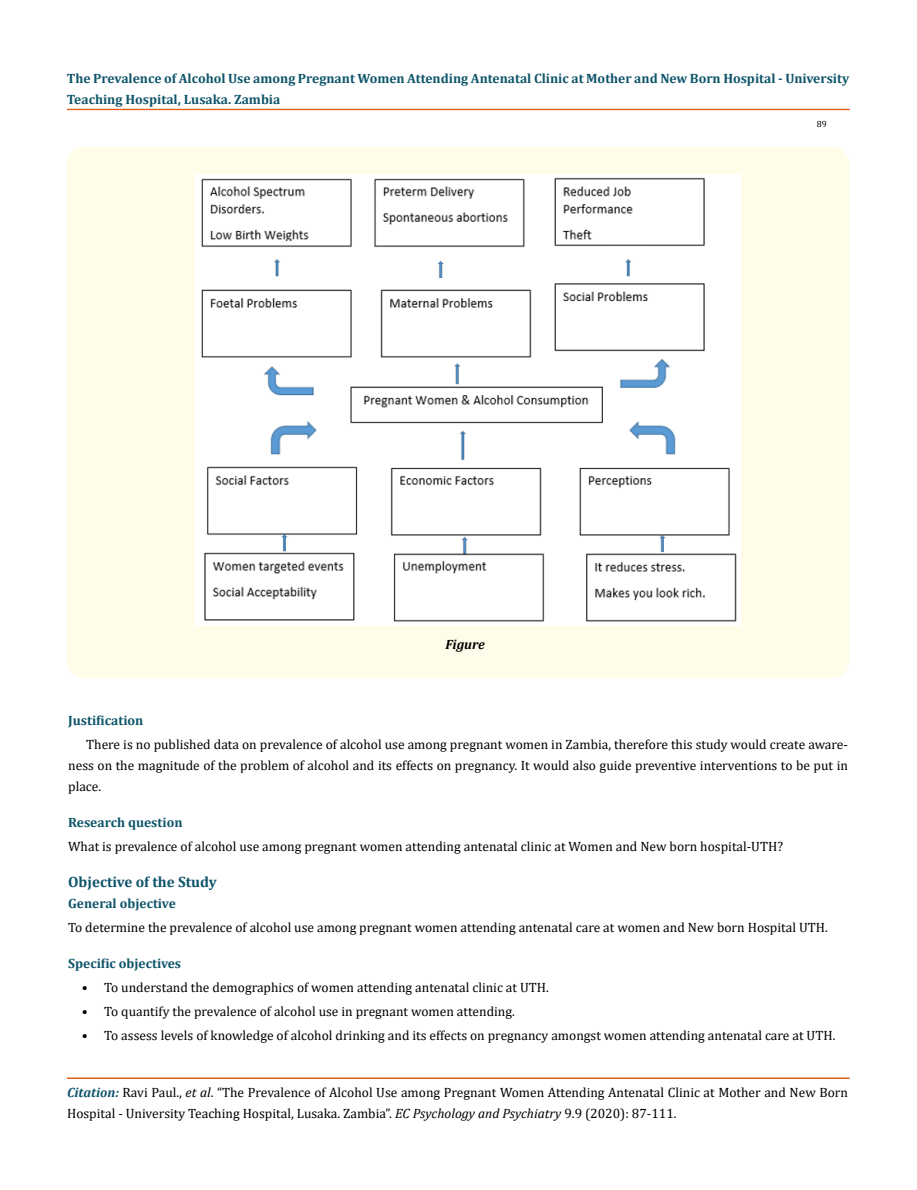
<style>
.page{position:relative;width:917px;height:1190px;background:#fff}
.page>*{position:absolute;margin:0;border:0;box-sizing:border-box;transform-origin:0 0}
.t1{font:700 15px "Cambria";color:#0e546a}
.t2{font:13.5px/21px "Cambria";color:#000}
.t3{font:700 13.5px/21px "Cambria";color:#0e546a}
.t4{font:italic 700 13.5px "Cambria";color:#000}
.t5{font:9px "Cambria";color:#000}
.s1{font-weight:700;font-style:italic;color:#0e546a}
.s2{font-style:italic}
</style>
<div class="page">
<div style="left:67px;top:109px;width:782px;height:1px;border:1px solid #e05d1a"></div>
<div style="left:67px;top:1078px;width:782px;height:1px;border:1px solid #e05d1a"></div>
<div style="left:67px;top:147px;width:782px;height:531px;background:#fffde9;border-radius:18px"></div>
<img style="left:196px;top:174px;width:544px;height:451px">
<p class="t3" style="left:67px;top:68px;width:783px">The Prevalence of Alcohol Use among Pregnant Women Attending Antenatal Clinic at Mother and New Born Hospital - University<br>Teaching Hospital, Lusaka. Zambia</p>
<p class="t5" style="left:816px;top:118px;width:11px">89</p>
<p class="t4" style="left:445px;top:635px;width:41px">Figure</p>
<p class="t3" style="left:68px;top:709px;width:77px">Justification</p>
<p class="t2" style="left:68px;top:733px;width:781px;text-align:justify;text-indent:18px">There is no published data on prevalence of alcohol use among pregnant women in Zambia, therefore this study would create aware&shy;ness on the magnitude of the problem of alcohol and its effects on pregnancy. It would also guide preventive interventions to be put in place.</p>
<p class="t3" style="left:68px;top:811px;width:116px">Research question</p>
<p class="t2" style="left:68px;top:836px;width:716px">What is prevalence of alcohol use among pregnant women attending antenatal clinic at Women and New born hospital-UTH?</p>
<p class="t1" style="left:68px;top:871px;width:150px">Objective of the Study</p>
<p class="t3" style="left:68px;top:892px;width:109px">General objective</p>
<p class="t2" style="left:68px;top:916px;width:761px">To determine the prevalence of alcohol use among pregnant women attending antenatal care at women and New born Hospital UTH.</p>
<p class="t3" style="left:68px;top:952px;width:114px">Specific objectives</p>
<p class="t2" style="left:82px;top:977px;width:468px">• To understand the demographics of women attending antenatal clinic at UTH.</p>
<p class="t2" style="left:82px;top:1001px;width:435px">• To quantify the prevalence of alcohol use in pregnant women attending.</p>
<p class="t2" style="left:82px;top:1025px;width:755px">• To assess levels of knowledge of alcohol drinking and its effects on pregnancy amongst women attending antenatal care at UTH.</p>
<p class="t2" style="left:67px;top:1081px;width:782px"><span class="s1">Citation:</span> Ravi Paul., <span class="s2">et al</span>. “The Prevalence of Alcohol Use among Pregnant Women Attending Antenatal Clinic at Mother and New Born<br>Hospital - University Teaching Hospital, Lusaka. Zambia”. <span class="s2">EC Psychology and Psychiatry</span> 9.9 (2020): 87-111.</p>
</div>
